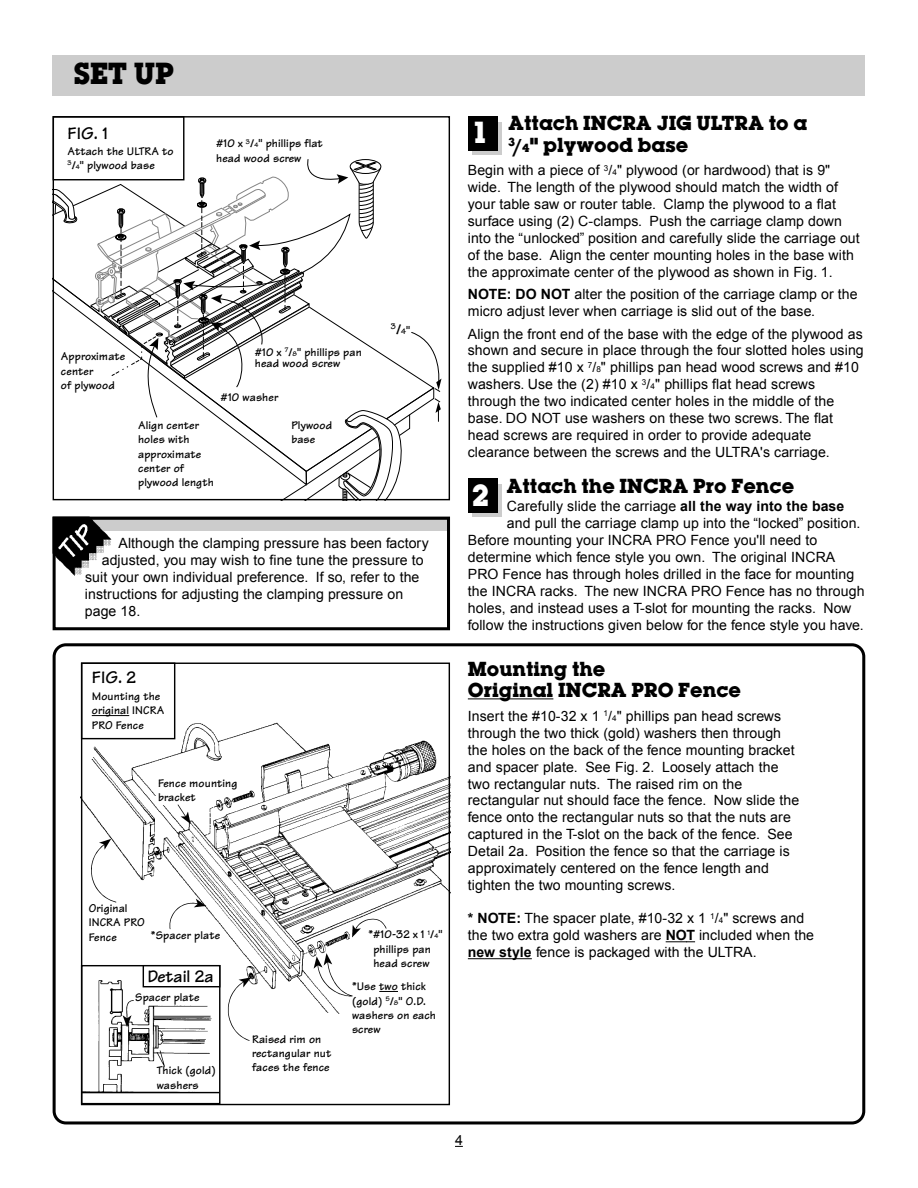
<style>
.page{position:relative;width:918px;height:1188px;background:#fff}
.page>*{position:absolute;margin:0;border:0;box-sizing:border-box;transform-origin:0 0}
.t1{font:700 26.7px "Lubalin";color:#000}
.t2{font:700 26.7px "Lubalin";color:#fff}
.t3{font:700 17.85px/21.5px "Lubalin";color:#000}
.t4{font:700 17.85px "Tekton";color:#000}
.t5{font:14.1px/17px "Arial";letter-spacing:.005em;color:#000}
.t6{font:700 11.85px/14.2px "Tekton";letter-spacing:.01em;color:#000}
.t7{font:700 8.55px "Tekton";color:#000}
.s1{font-size:7.05px}
.s2{font-size:14.85px}
.s3{font-size:11.85px}
.s4{font-size:10.35px}
.s5{font-size:8.1px}
.s6{font-weight:700}
</style>
<div class="page">
<div style="left:53px;top:55px;width:812px;height:40px;background:#ccc"></div>
<svg style="left:473px;top:122px;width:29px;height:33px"></svg>
<div style="left:468px;top:116px;width:29px;height:34px;background:#000"></div>
<hr style="left:468px;top:698px;width:85px;height:1px;background:#000">
<svg style="left:52px;top:116px;width:399px;height:990px"></svg>
<div style="left:81px;top:663px;width:94px;height:76px;border:1px solid #000"></div>
<div style="left:81px;top:965px;width:139px;height:139px;border:1px solid #000"></div>
<img style="left:82px;top:976px;width:138px;height:120px">
<hr style="left:82px;top:1092px;width:137px;height:1px;background:#000">
<svg style="left:666px;top:941px;width:29px;height:1px"></svg>
<svg style="left:468px;top:958px;width:16px;height:1px"></svg>
<hr style="left:484px;top:958px;width:48px;height:1px;background:#000">
<img style="left:57px;top:521px;width:59px;height:56px">
<div style="left:53px;top:517px;width:397px;height:113px;border:3px solid #000"></div>
<svg style="left:473px;top:484px;width:29px;height:33px"></svg>
<div style="left:468px;top:478px;width:29px;height:34px;background:#000"></div>
<img style="left:91px;top:655px;width:356px;height:411px">
<p class="t1" style="left:74px;top:54px;width:102px">SET UP</p>
<p class="t4" style="left:68px;top:122px;width:42px">FIG. 1</p>
<p class="t6" style="left:68px;top:144px;width:108px">Attach the ULTRA to<br><sup>3</sup>/<span class="s1">4</span>" plywood base</p>
<p class="t6" style="left:216px;top:137px;width:108px">#10 x <sup>3</sup>/<span class="s1">4</span>" phillips flat head wood screw</p>
<p class="t6" style="left:61px;top:350px;width:66px">Approximate center<br>of plywood</p>
<p class="t6" style="left:138px;top:418px;width:77px">Align center holes with approximate center of plywood length</p>
<p class="t6" style="left:255px;top:347px;width:108px;line-height:10.5px">#10 x <sup>7</sup>/<span class="s1">8</span>" phillips pan head wood screw</p>
<p class="t6" style="left:221px;top:390px;width:59px">#10 washer</p>
<p class="t6" style="left:291px;top:418px;width:42px">Plywood base</p>
<p class="t7" style="left:391px;top:323px;width:21px">3<span class="s2">/</span>4<span class="s3">"</span></p>
<p class="t5" style="left:119px;top:535px;width:312px">Although the clamping pressure has been factory</p>
<p class="t5" style="left:102px;top:552px;width:323px">adjusted, you may wish to fine tune the pressure to</p>
<p class="t5" style="left:85px;top:569px;width:336px">suit your own individual preference. If so, refer to the</p>
<p class="t5" style="left:85px;top:586px;width:320px">instructions for adjusting the clamping pressure on</p>
<p class="t5" style="left:85px;top:603px;width:57px">page 18.</p>
<p class="t4" style="left:92px;top:666px;width:46px">FIG. 2</p>
<p class="t6" style="left:92px;top:689px;width:74px">Mounting the original INCRA<br>PRO Fence</p>
<p class="t6" style="left:158px;top:776px;width:81px">Fence mounting bracket</p>
<p class="t6" style="left:89px;top:901px;width:57px">Original<br>INCRA PRO<br>Fence</p>
<p class="t6" style="left:151px;top:929px;width:71px">*Spacer plate</p>
<p class="t4" style="left:148px;top:965px;width:68px">Detail 2a</p>
<p class="t6" style="left:135px;top:990px;width:66px">Spacer plate</p>
<p class="t6" style="left:157px;top:1064px;width:60px">Thick (gold) washers</p>
<p class="t6" style="left:252px;top:1032px;width:81px">Raised rim on rectangular nut faces the fence</p>
<p class="t6" style="left:368px;top:928px;width:76px">*#10-32 x 1 <sup>1</sup>/<span class="s1">4</span>"</p>
<p class="t6" style="left:373px;top:942px;width:59px">phillips pan head screw</p>
<p class="t6" style="left:352px;top:979px;width:86px">*Use two thick (gold) <sup>5</sup>/<span class="s1">8</span>" O.D. washers on each screw</p>
<p class="t3" style="left:508px;top:113px;width:301px">Attach INCRA JIG ULTRA to a<br><sup>3</sup><span class="s2">/</span><span class="s4">4</span>" plywood base</p>
<p class="t5" style="left:468px;top:162px;width:393px">Begin with a piece of <sup>3</sup>/<span class="s5">4</span>" plywood (or hardwood) that is 9" wide. The length of the plywood should match the width of your table saw or router table. Clamp the plywood to a flat surface using (2) C-clamps. Push the carriage clamp down into the “unlocked” position and carefully slide the carriage out of the base. Align the center mounting holes in the base with the approximate center of the plywood as shown in Fig. 1.</p>
<p class="t5" style="left:468px;top:286px;width:391px"><span class="s6">NOTE: DO NOT</span> alter the position of the carriage clamp or the micro adjust lever when carriage is slid out of the base.</p>
<p class="t5" style="left:468px;top:325px;width:397px">Align the front end of the base with the edge of the plywood as shown and secure in place through the four slotted holes using the supplied #10 x <sup>7</sup>/<span class="s5">8</span>" phillips pan head wood screws and #10 washers. Use the (2) #10 x <sup>3</sup>/<span class="s5">4</span>" phillips flat head screws through the two indicated center holes in the middle of the base. DO NOT use washers on these two screws. The flat head screws are required in order to provide adequate clearance between the screws and the ULTRA's carriage.</p>
<p class="t3" style="left:507px;top:475px;width:289px">Attach the INCRA Pro Fence</p>
<p class="t5" style="left:507px;top:498px;width:339px">Carefully slide the carriage <span class="s6">all the way into the base</span></p>
<p class="t5" style="left:507px;top:515px;width:355px">and pull the carriage clamp up into the “locked” position.</p>
<p class="t5" style="left:468px;top:532px;width:351px">Before mounting your INCRA PRO Fence you'll need to</p>
<p class="t5" style="left:468px;top:549px;width:369px">determine which fence style you own. The original INCRA</p>
<p class="t5" style="left:468px;top:566px;width:388px">PRO Fence has through holes drilled in the face for mounting</p>
<p class="t5" style="left:468px;top:583px;width:398px">the INCRA racks. The new INCRA PRO Fence has no through</p>
<p class="t5" style="left:468px;top:600px;width:385px">holes, and instead uses a T-slot for mounting the racks. Now</p>
<p class="t5" style="left:468px;top:617px;width:398px">follow the instructions given below for the fence style you have.</p>
<p class="t2" style="left:474px;top:113px;width:13px">1</p>
<p class="t2" style="left:472px;top:477px;width:18px">2</p>
<p class="t3" style="left:468px;top:658px;width:275px">Mounting the<br>Original INCRA PRO Fence</p>
<p class="t5" style="left:468px;top:708px;width:333px">Insert the #10-32 x 1 <sup>1</sup>/<span class="s5">4</span>" phillips pan head screws through the two thick (gold) washers then through the holes on the back of the fence mounting bracket and spacer plate. See Fig. 2. Loosely attach the two rectangular nuts. The raised rim on the rectangular nut should face the fence. Now slide the fence onto the rectangular nuts so that the nuts are captured in the T-slot on the back of the fence. See Detail 2a. Position the fence so that the carriage is approximately centered on the fence length and tighten the two mounting screws.</p>
<p class="t5" style="left:468px;top:910px;width:348px"><span class="s6">* NOTE:</span> The spacer plate, #10-32 x 1 <sup>1</sup>/<span class="s5">4</span>" screws and the two extra gold washers are <span class="s6">NOT</span> included when the <span class="s6">new style</span> fence is packaged with the ULTRA.</p>
<p class="t5" style="left:455px;top:1132px;width:9px">4</p>
</div>
